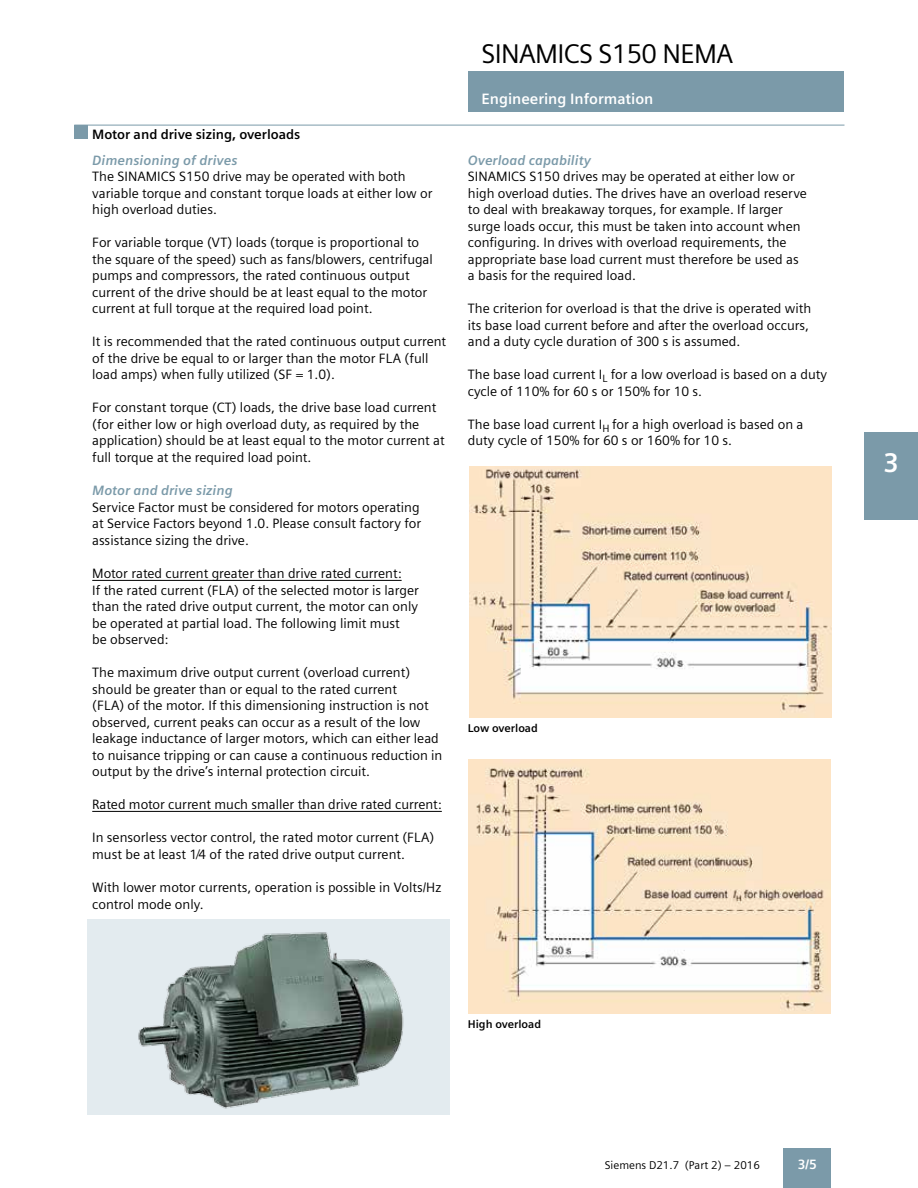
<style>
.page{position:relative;width:918px;height:1188px;background:#fff}
.page>*{position:absolute;margin:0;border:0;box-sizing:border-box;transform-origin:0 0}
.t1{font:27px "Siemens Sans";letter-spacing:-.025em;color:#000}
.t2{font:700 27px "Siemens Sans";color:#fff}
.t3{font:700 15px "Siemens Sans";color:#fff}
.t4{font:13.5px/16.5px "Siemens Sans";color:#000}
.t5{font:italic 700 13.5px "Siemens Sans";color:#7b9aa9}
.t6{font:700 13.5px "Siemens Sans";color:#000}
.t7{font:700 13.5px "Siemens Sans";color:#fff}
.t8{font:11.25px "Siemens Sans";color:#000}
.t9{font:700 11.25px "Siemens Sans";color:#000}
</style>
<div class="page">
<div style="left:468px;top:71px;width:376px;height:41px;background:#7b9aa9"></div>
<hr style="left:74px;top:125px;width:770px;height:1px;background:#7b9aa9">
<div style="left:74px;top:125px;width:14px;height:14px;background:#7b9aa9"></div>
<div style="left:864px;top:432px;width:54px;height:88px;background:#7b9aa9"></div>
<div style="left:783px;top:1148px;width:47px;height:40px;background:#7b9aa9"></div>
<div style="left:88px;top:919px;width:362px;height:195px;background:#e3ebef"></div>
<hr style="left:92px;top:580px;width:310px;height:1px;background:#000">
<hr style="left:92px;top:811px;width:350px;height:1px;background:#000">
<img style="left:117px;top:932px;width:307px;height:183px">
<img style="left:469px;top:466px;width:363px;height:251px">
<img style="left:468px;top:760px;width:362px;height:253px">
<p class="t6" style="left:92px;top:126px;width:210px">Motor and drive sizing, overloads</p>
<p class="t5" style="left:92px;top:153px;width:147px">Dimensioning of drives</p>
<p class="t4" style="left:92px;top:169px;width:342px">The SINAMICS S150 drive may be operated with both variable torque and constant torque loads at either low or high overload duties.</p>
<p class="t4" style="left:92px;top:235px;width:342px">For variable torque (VT) loads (torque is proportional to the square of the speed) such as fans/blowers, centrifugal pumps and compressors, the rated continuous output current of the drive should be at least equal to the motor current at full torque at the required load point.</p>
<p class="t4" style="left:92px;top:333px;width:356px">It is recommended that the rated continuous output current of the drive be equal to or larger than the motor FLA (full load amps) when fully utilized (SF = 1.0).</p>
<p class="t4" style="left:92px;top:399px;width:354px">For constant torque (CT) loads, the drive base load current (for either low or high overload duty, as required by the application) should be at least equal to the motor current at full torque at the required load point.</p>
<p class="t5" style="left:92px;top:483px;width:142px">Motor and drive sizing</p>
<p class="t4" style="left:92px;top:499px;width:330px;text-align:justify">Service Factor must be considered for motors operating at Service Factors beyond 1.0. Please consult factory for assistance sizing the drive.</p>
<p class="t4" style="left:92px;top:565px;width:328px">Motor rated current greater than drive rated current:<br>If the rated current (FLA) of the selected motor is larger than the rated drive output current, the motor can only be operated at partial load. The following limit must<br>be observed:</p>
<p class="t4" style="left:92px;top:664px;width:352px">The maximum drive output current (overload current) should be greater than or equal to the rated current<br>(FLA) of the motor. If this dimensioning instruction is not observed, current peaks can occur as a result of the low leakage inductance of larger motors, which can either lead to nuisance tripping or can cause a continuous reduction in output by the drive’s internal protection circuit.</p>
<p class="t4" style="left:92px;top:796px;width:351px">Rated motor current much smaller than drive rated current:</p>
<p class="t4" style="left:92px;top:829px;width:344px">In sensorless vector control, the rated motor current (FLA) must be at least 1⁄4 of the rated drive output current.</p>
<p class="t4" style="left:92px;top:879px;width:351px;line-height:17px">With lower motor currents, operation is possible in Volts/Hz control mode only.</p>
<h1 class="t1" style="left:481px;top:38px;width:253px">SINAMICS S150 NEMA</h1>
<p class="t3" style="left:481px;top:90px;width:174px">Engineering Information</p>
<p class="t5" style="left:468px;top:152px;width:125px">Overload capability</p>
<p class="t4" style="left:468px;top:168px;width:341px">SINAMICS S150 drives may be operated at either low or high overload duties. The drives have an overload reserve to deal with breakaway torques, for example. If larger surge loads occur, this must be taken into account when configuring. In drives with overload requirements, the appropriate base load current must therefore be used as a basis for the required load.</p>
<p class="t4" style="left:468px;top:300px;width:345px">The criterion for overload is that the drive is operated with its base load current before and after the overload occurs, and a duty cycle duration of 300 s is assumed.</p>
<p class="t4" style="left:468px;top:367px;width:361px">The base load current I<sub>L</sub> for a low overload is based on a duty cycle of 110% for 60 s or 150% for 10 s.</p>
<p class="t4" style="left:468px;top:416px;width:337px">The base load current I<sub>H</sub> for a high overload is based on a duty cycle of 150% for 60 s or 160% for 10 s.</p>
<p class="t9" style="left:468px;top:721px;width:72px">Low overload</p>
<p class="t9" style="left:468px;top:1017px;width:75px">High overload</p>
<p class="t8" style="left:605px;top:1158px;width:157px">Siemens D21.7 (Part 2) – 2016</p>
<p class="t7" style="left:798px;top:1157px;width:21px">3/5</p>
<h1 class="t2" style="left:883px;top:447px;width:17px">3</h1>
</div>
